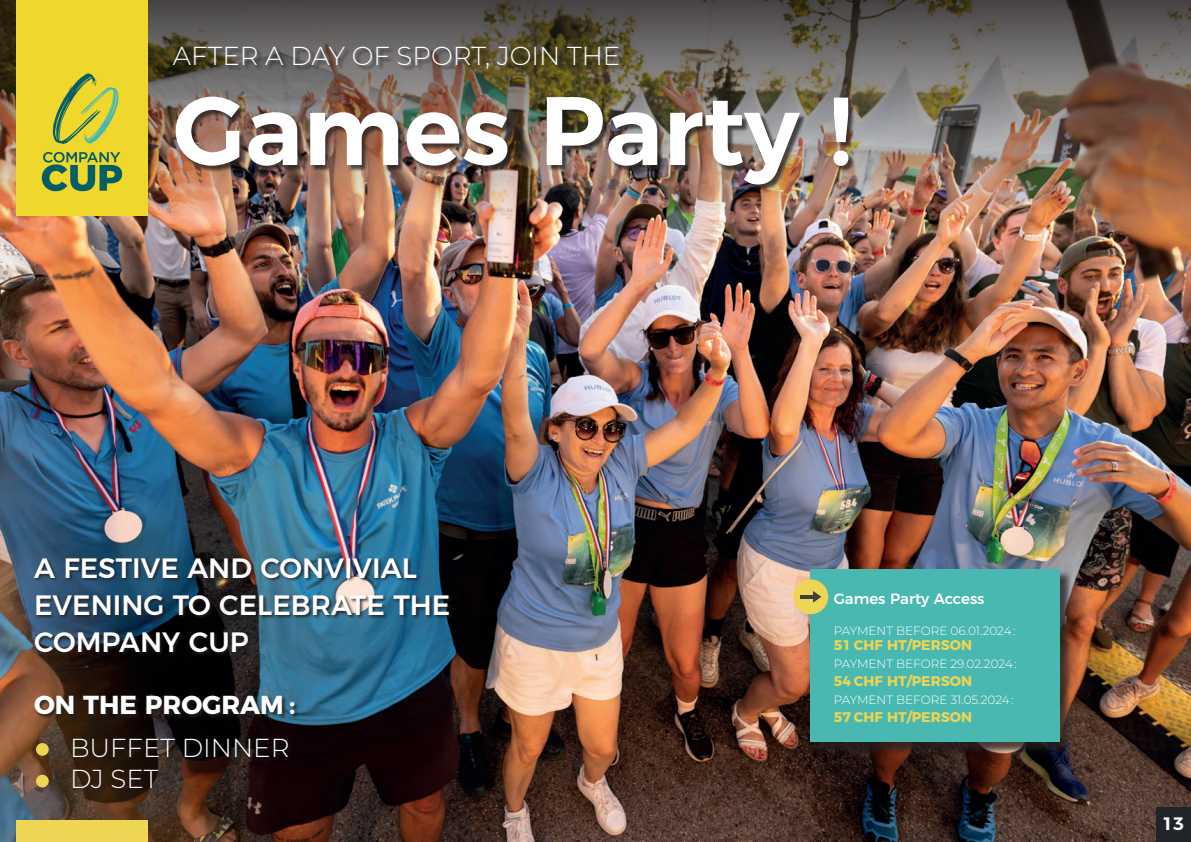
<style>
.page{position:relative;width:1191px;height:842px;background:#fff}
.page>*{position:absolute;margin:0;border:0;box-sizing:border-box;transform-origin:0 0}
.t1{font:600 97px "Montserrat";color:#fff}
.t2{font:500 28px/37px "Montserrat";color:#fff}
.t3{font:100 26px/31.2px "Montserrat";color:#fff}
.t4{font:700 26px "Montserrat";color:#fff}
.t5{font:600 18px "Montserrat";color:#fff}
.t6{font:500 15px "Montserrat";color:#fff}
.t7{font:700 14px "Montserrat";color:#ecd454}
.t8{font:700 14px "Montserrat";color:#eed553}
.t9{font:100 12px "Montserrat";color:#fff}
</style>
<div class="page">
<img style="left:0;top:215px;width:1191px;height:627px">
<img style="left:0;top:0;width:1191px;height:215px">
<div style="left:174px;top:48px;width:681px;height:143px;background:#231f20;opacity:.75"></div>
<div style="left:33px;top:557px;width:421px;height:99px;background:#231f20;opacity:.9"></div>
<div style="left:34px;top:695px;width:265px;height:98px;background:#231f20;opacity:.9"></div>
<div style="left:36px;top:743px;width:13px;height:13px;background:#ecd454;border-radius:50%"></div>
<div style="left:36px;top:775px;width:13px;height:12px;background:#ecd454;border-radius:50%"></div>
<div style="left:811px;top:571px;width:260px;height:184px;background:#231f20;opacity:.75"></div>
<div style="left:810px;top:569px;width:249px;height:173px;background:#49b8b1"></div>
<div style="left:793px;top:579px;width:35px;height:35px;background:#eed553;border-radius:50%"></div>
<hr style="left:800px;top:595px;width:16px;height:4px;background:#3e3e3f">
<svg style="left:813px;top:591px;width:8px;height:12px"></svg>
<div style="left:16px;top:821px;width:132px;height:21px;background:#eed553"></div>
<img style="left:16px;top:0;width:132px;height:215px">
<div style="left:1157px;top:808px;width:34px;height:34px;background:#212527"></div>
<h3 class="t3" style="left:173px;top:39px;width:449px">AFTER A DAY OF SPORT, JOIN THE</h3>
<h1 class="t1" style="left:173px;top:52px;width:680px">Games Party !</h1>
<h2 class="t2" style="left:34px;top:547px;width:418px">A FESTIVE AND CONVIVIAL<br>EVENING TO CELEBRATE THE<br>COMPANY CUP</h2>
<h3 class="t4" style="left:34px;top:684px;width:263px">ON THE PROGRAM :</h3>
<h3 class="t3" style="left:70px;top:731px;width:221px">BUFFET DINNER<br>DJ SET</h3>
<p class="t6" style="left:833px;top:587px;width:152px">Games Party Access</p>
<p class="t9" style="left:833px;top:623px;width:183px">PAYMENT BEFORE 06.01.2024 :</p>
<p class="t8" style="left:833px;top:633px;width:140px">51 CHF HT/PERSON</p>
<p class="t9" style="left:833px;top:655px;width:184px">PAYMENT BEFORE 29.02.2024 :</p>
<p class="t7" style="left:833px;top:669px;width:140px">54 CHF HT/PERSON</p>
<p class="t9" style="left:833px;top:691px;width:181px">PAYMENT BEFORE 31.05.2024 :</p>
<p class="t7" style="left:833px;top:705px;width:140px">57 CHF HT/PERSON</p>
<h3 class="t5" style="left:1162px;top:809px;width:24px">13</h3>
</div>
